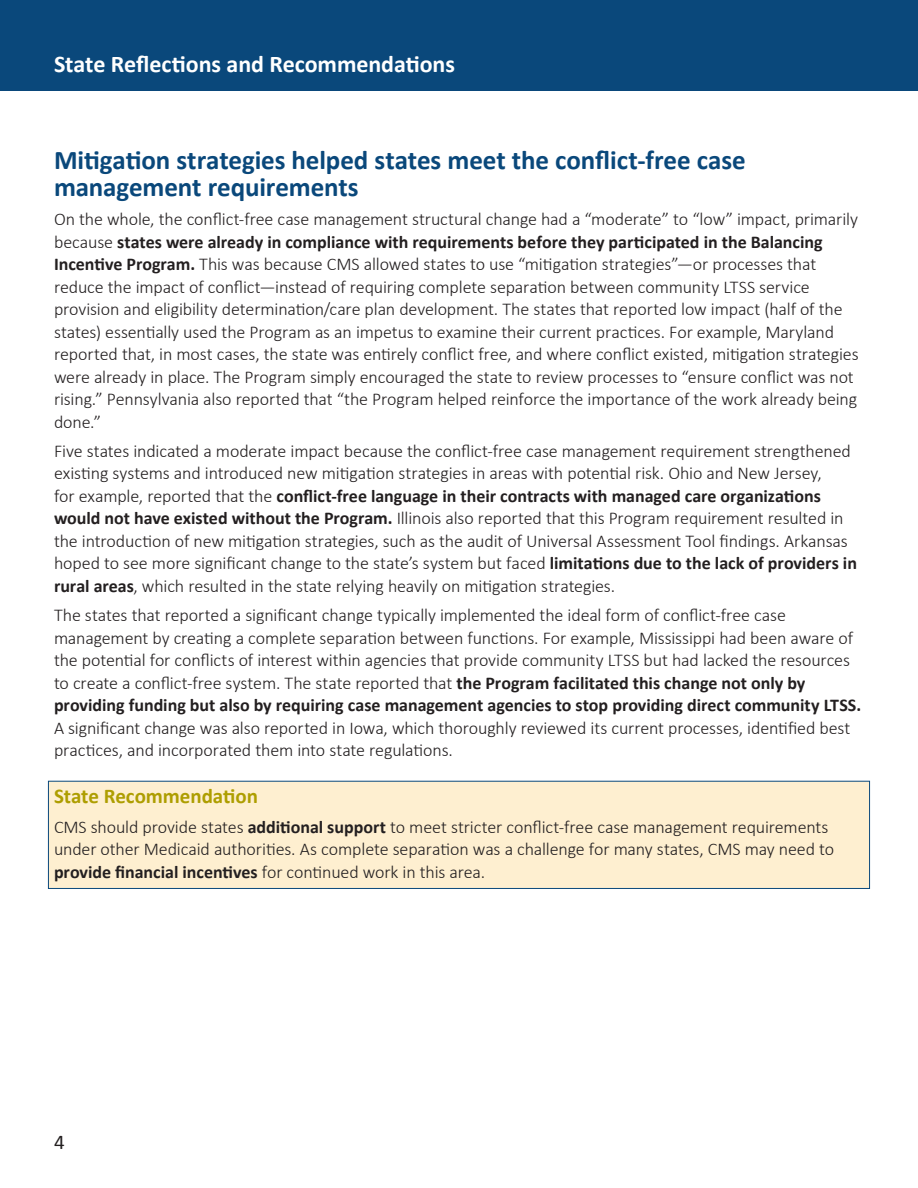
<style>
.page{position:relative;width:918px;height:1188px;background:#fff}
.page>*{position:absolute;margin:0;border:0;box-sizing:border-box;transform-origin:0 0}
.Level1_head{font:700 27px/27px "Calibri";letter-spacing:-.005em;color:#0a487b}
.t1{font:700 24px "Calibri";letter-spacing:-.005em;color:#fff}
.Level1_head-2{font:700 21px "Calibri";letter-spacing:-.005em;color:#ae9e01}
.t2{font:21px "Calibri";color:#231f20}
.Body{font:300 18px/22.5px "Calibri";letter-spacing:-.01em;color:#231f20}
.s1{font-weight:700}
</style>
<div class="page">
<div style="left:0;top:0;width:918px;height:91px;background:#0a487b"></div>
<div style="left:48px;top:781px;width:822px;height:108px;background:#feefd0;border:1px solid #0a487b"></div>
<h2 class="t1" style="left:54px;top:49px;width:403px">State Reflections and Recommendations</h2>
<p class="Level1_head" style="left:54px;top:146px;width:693px">Mitigation strategies helped states meet the conflict-free case management requirements</p>
<p class="Body" style="left:54px;top:208px;width:806px">On the whole, the conflict-free case management structural change had a “moderate” to “low” impact, primarily because <span class="s1">states were already in compliance with requirements before they participated in the Balancing Incentive Program.</span> This was because CMS allowed states to use “mitigation strategies”—or processes that reduce the impact of conflict—instead of requiring complete separation between community LTSS service provision and eligibility determination/care plan development. The states that reported low impact (half of the states) essentially used the Program as an impetus to examine their current practices. For example, Maryland reported that, in most cases, the state was entirely conflict free, and where conflict existed, mitigation strategies were already in place. The Program simply encouraged the state to review processes to “ensure conflict was not rising.” Pennsylvania also reported that “the Program helped reinforce the importance of the work already being done.”</p>
<p class="Body" style="left:54px;top:439px;width:805px">Five states indicated a moderate impact because the conflict-free case management requirement strengthened existing systems and introduced new mitigation strategies in areas with potential risk. Ohio and New Jersey,<br>for example, reported that the <span class="s1">conflict-free language in their contracts with managed care organizations would not have existed without the Program.</span> Illinois also reported that this Program requirement resulted in the introduction of new mitigation strategies, such as the audit of Universal Assessment Tool findings. Arkansas hoped to see more significant change to the state’s system but faced <span class="s1">limitations due to the lack of providers in rural areas</span>, which resulted in the state relying heavily on mitigation strategies.</p>
<p class="Body" style="left:54px;top:604px;width:809px">The states that reported a significant change typically implemented the ideal form of conflict-free case management by creating a complete separation between functions. For example, Mississippi had been aware of the potential for conflicts of interest within agencies that provide community LTSS but had lacked the resources to create a conflict-free system. The state reported that <span class="s1">the Program facilitated this change not only by providing funding but also by requiring case management agencies to stop providing direct community LTSS.<br></span>A significant change was also reported in Iowa, which thoroughly reviewed its current processes, identified best practices, and incorporated them into state regulations.</p>
<p class="Level1_head-2" style="left:54px;top:783px;width:205px">State Recommendation</p>
<p class="Body" style="left:54px;top:815px;width:782px">CMS should provide states <span class="s1">additional support</span> to meet stricter conflict-free case management requirements under other Medicaid authorities. As complete separation was a challenge for many states, CMS may need to <span class="s1">provide financial incentives</span> for continued work in this area.</p>
<p class="t2" style="left:54px;top:1129px;width:12px">4</p>
</div>
